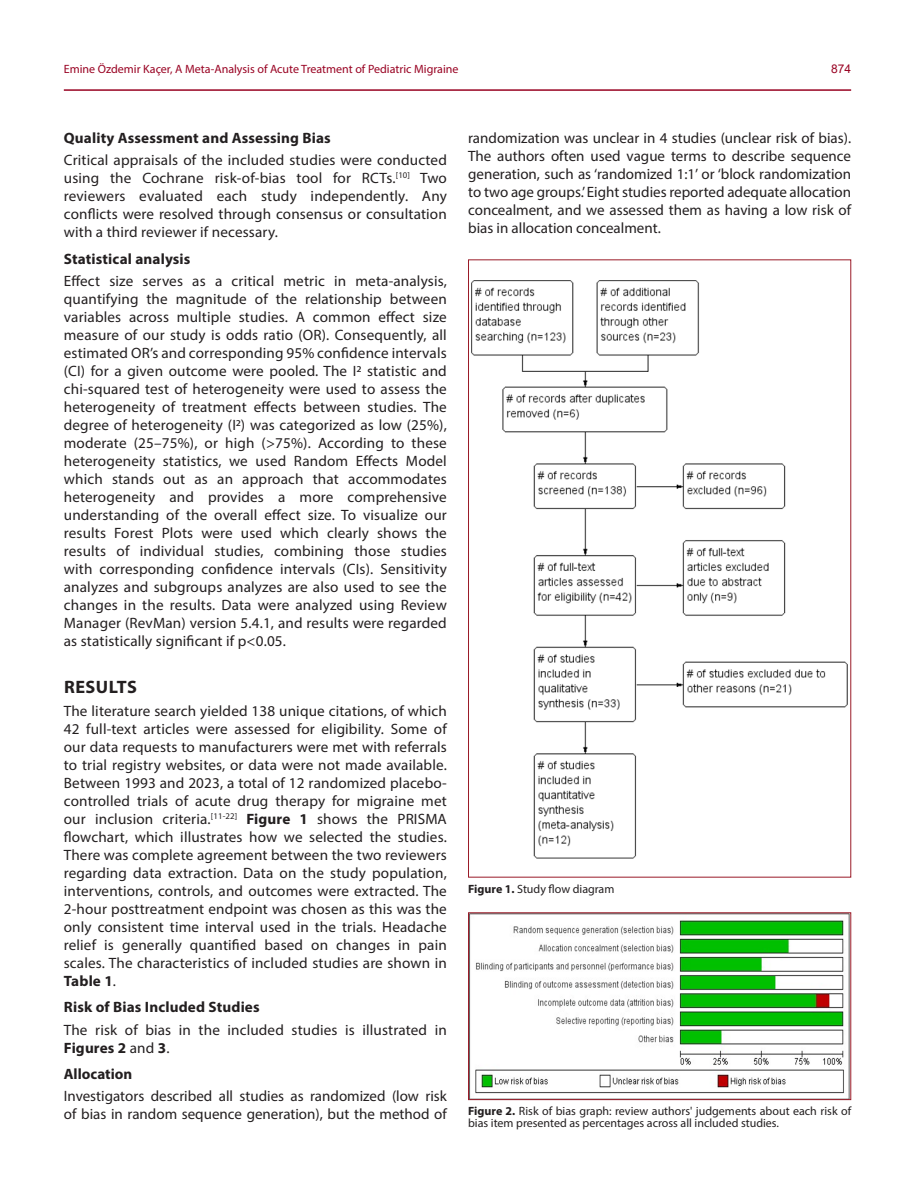
<style>
.page{position:relative;width:915px;height:1191px;background:#fff}
.page>*{position:absolute;margin:0;border:0;box-sizing:border-box;transform-origin:0 0}
.Metin_Başlıkları{font:700 18px "Myriad Pro";letter-spacing:.03em;color:#231f20}
.Ana_Metin{font:15px/18px "Myriad Pro";letter-spacing:.005em;color:#231f20;text-align:justify}
.Ara_başlıklar{font:700 15px "Myriad Pro";letter-spacing:.01em;color:#231f20}
.TABLO{font:12px/12px "Myriad Pro";color:#231f20}
.t1{font:12px "Myriad Pro";color:#990323}
.t2{font:12px "Arial";color:#990323}
.s1{font-weight:700}
</style>
<div class="page">
<hr style="left:64px;top:89px;width:786px;height:2px;background:#990323">
<img style="left:471px;top:280px;width:377px;height:579px">
<img style="left:470px;top:914px;width:378px;height:184px">
<div style="left:468px;top:912px;width:382px;height:188px;border:1px solid #9a1a27"></div>
<p class="t1" style="left:64px;top:61px;width:396px">Emine Özdemir Kaçer, A Meta-Analysis of Acute Treatment of Pediatric Migraine</p>
<p class="t2" style="left:830px;top:60px;width:22px">874</p>
<p class="Ara_başlıklar" style="left:64px;top:128px;width:268px">Quality Assessment and Assessing Bias</p>
<p class="Ana_Metin" style="left:64px;top:151px;width:384px">Critical appraisals of the included studies were conducted using the Cochrane risk-of-bias tool for RCTs.<sup>[10]</sup> Two reviewers evaluated each study independently. Any conflicts were resolved through consensus or consultation with a third reviewer if necessary.</p>
<p class="Ara_başlıklar" style="left:64px;top:249px;width:128px">Statistical analysis</p>
<p class="Ana_Metin" style="left:64px;top:272px;width:384px">Effect size serves as a critical metric in meta-analysis, quantifying the magnitude of the relationship between variables across multiple studies. A common effect size measure of our study is odds ratio (OR). Consequently, all estimated OR’s and corresponding 95% confidence intervals (CI) for a given outcome were pooled. The I2 statistic and chi-squared test of heterogeneity were used to assess the heterogeneity of treatment effects between studies. The degree of heterogeneity (I2) was categorized as low (25%), moderate (25–75%), or high (&gt;75%). According to these heterogeneity statistics, we used Random Effects Model which stands out as an approach that accommodates heterogeneity and provides a more comprehensive understanding of the overall effect size. To visualize our results Forest Plots were used which clearly shows the results of individual studies, combining those studies with corresponding confidence intervals (CIs). Sensitivity analyzes and subgroups analyzes are also used to see the changes in the results. Data were analyzed using Review Manager (RevMan) version 5.4.1, and results were regarded as statistically significant if p&lt;0.05.</p>
<p class="Metin_Başlıkları" style="left:64px;top:675px;width:74px">RESULTS</p>
<p class="Ana_Metin" style="left:64px;top:701px;width:384px">The literature search yielded 138 unique citations, of which 42 full-text articles were assessed for eligibility. Some of our data requests to manufacturers were met with referrals to trial registry websites, or data were not made available.<br>Between 1993 and 2023, a total of 12 randomized placebo&shy;controlled trials of acute drug therapy for migraine met our inclusion criteria.<sup>[11-22]</sup> <span class="s1">Figure 1</span> shows the PRISMA flowchart, which illustrates how we selected the studies.<br>There was complete agreement between the two reviewers regarding data extraction. Data on the study population, interventions, controls, and outcomes were extracted. The 2-hour posttreatment endpoint was chosen as this was the only consistent time interval used in the trials. Headache relief is generally quantified based on changes in pain scales. The characteristics of included studies are shown in <span class="s1">Table 1</span>.</p>
<p class="Ara_başlıklar" style="left:64px;top:997px;width:197px">Risk of Bias Included Studies</p>
<p class="Ana_Metin" style="left:64px;top:1020px;width:384px">The risk of bias in the included studies is illustrated in<br><span class="s1">Figures 2</span> and <span class="s1">3</span>.</p>
<p class="Ara_başlıklar" style="left:64px;top:1064px;width:70px">Allocation</p>
<p class="Ana_Metin" style="left:64px;top:1087px;width:384px">Investigators described all studies as randomized (low risk of bias in random sequence generation), but the method of</p>
<p class="Ana_Metin" style="left:468px;top:129px;width:384px">randomization was unclear in 4 studies (unclear risk of bias).<br>The authors often used vague terms to describe sequence generation, such as ‘randomized 1:1’ or ‘block randomization to two age groups.’ Eight studies reported adequate allocation concealment, and we assessed them as having a low risk of bias in allocation concealment.</p>
<p class="TABLO" style="left:468px;top:883px;width:148px"><span class="s1">Figure 1.</span> Study flow diagram</p>
<p class="TABLO" style="left:468px;top:1105px;width:384px"><span class="s1">Figure 2.</span> Risk of bias graph: review authors' judgements about each risk of bias item presented as percentages across all included studies.</p>
</div>
